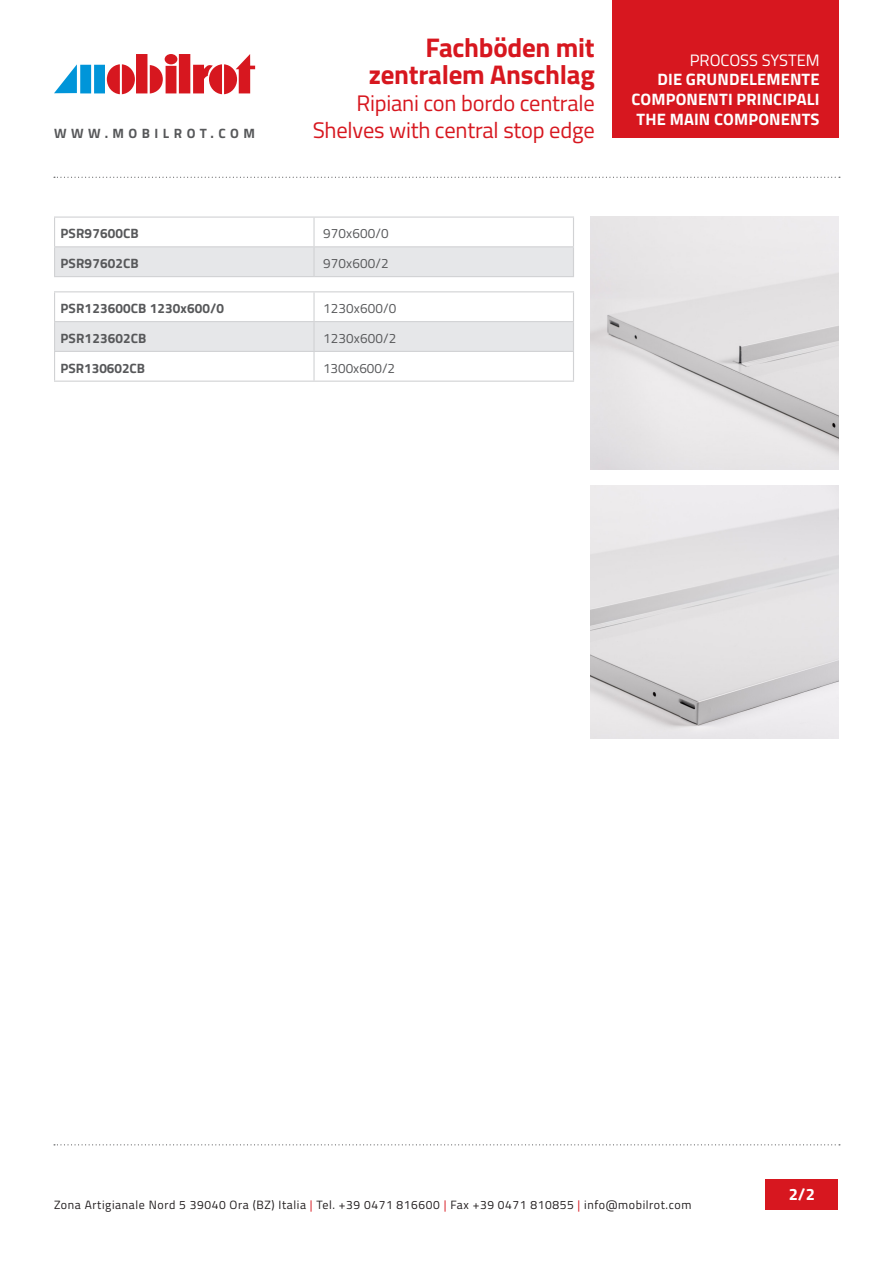
<style>
.page{position:relative;width:893px;height:1263px;background:#fff}
.page>*{position:absolute;margin:0;border:0;box-sizing:border-box;transform-origin:0 0}
.t1{font:700 27px/27px "Titillium Web";letter-spacing:-.01em;color:#d7171f;text-align:right}
.t2{font:22.5px/27px "Titillium Web";letter-spacing:-.01em;color:#d7171f;text-align:right}
.t3{font:700 16.5px/19.8px "Titillium Web";letter-spacing:.01em;color:#fff;text-align:right}
.t4{font:16.5px "Titillium Web";color:#fff}
.t5{font:700 13.5px "Titillium Web";letter-spacing:.01em;color:#57585a}
.t6{font:13.5px "Titillium Web";letter-spacing:.01em;color:#57585a}
.t7{font:700 13.5px "Titillium Web";letter-spacing:.33em;color:#57585a}
.t8{font:12px "Titillium Web";letter-spacing:.05em;color:#231f20}
.s1{color:#d7171f}
</style>
<div class="page">
<svg style="left:54px;top:177px;width:786px;height:1px"></svg>
<svg style="left:54px;top:1144px;width:786px;height:1px"></svg>
<svg style="left:54px;top:54px;width:201px;height:40px"></svg>
<div style="left:612px;top:0;width:227px;height:138px;background:#d7171f"></div>
<div style="left:765px;top:1179px;width:73px;height:30px;background:#d7171f"></div>
<hr style="left:54px;top:216px;width:260px;height:2px;background:#d1d2d4">
<hr style="left:314px;top:216px;width:260px;height:2px;background:#d1d2d4">
<svg style="left:54px;top:218px;width:520px;height:58px"></svg>
<hr style="left:54px;top:276px;width:260px;height:1px;background:#d1d2d4">
<hr style="left:314px;top:276px;width:260px;height:1px;background:#d1d2d4">
<img style="left:590px;top:216px;width:249px;height:254px">
<hr style="left:54px;top:291px;width:260px;height:1px;background:#d1d2d4">
<hr style="left:314px;top:291px;width:260px;height:1px;background:#d1d2d4">
<svg style="left:54px;top:292px;width:520px;height:89px"></svg>
<hr style="left:54px;top:381px;width:260px;height:1px;background:#d1d2d4">
<hr style="left:314px;top:381px;width:260px;height:1px;background:#d1d2d4">
<img style="left:590px;top:485px;width:249px;height:253px">
<p class="t7" style="left:54px;top:123px;width:203px">WWW.MOBILROT.COM</p>
<h1 class="t1" style="left:369px;top:33px;width:228px">Fachböden mit zentralem Anschlag</h1>
<h2 class="t2" style="left:313px;top:89px;width:284px">Ripiani con bordo centrale<br>Shelves with central stop edge</h2>
<p class="t5" style="left:61px;top:223px;width:80px">PSR97600CB</p>
<p class="t6" style="left:323px;top:224px;width:67px">970x600/0</p>
<p class="t5" style="left:61px;top:253px;width:80px">PSR97602CB</p>
<p class="t6" style="left:323px;top:254px;width:67px">970x600/2</p>
<p class="t5" style="left:61px;top:298px;width:165px">PSR123600CB 1230x600/0</p>
<p class="t6" style="left:323px;top:299px;width:75px">1230x600/0</p>
<p class="t5" style="left:61px;top:328px;width:87px">PSR123602CB</p>
<p class="t6" style="left:323px;top:328px;width:75px">1230x600/2</p>
<p class="t5" style="left:61px;top:358px;width:86px">PSR130602CB</p>
<p class="t6" style="left:323px;top:358px;width:74px">1300x600/2</p>
<h3 class="t4" style="left:690px;top:48px;width:131px">PROCOSS SYSTEM</h3>
<h3 class="t3" style="left:632px;top:69px;width:190px">DIE GRUNDELEMENTE<br>COMPONENTI PRINCIPALI<br>THE MAIN COMPONENTS</h3>
<p class="t8" style="left:54px;top:1196px;width:639px">Zona Artigianale Nord 5 39040 Ora (BZ) Italia <span class="s1">|</span> Tel. +39 0471 816600 <span class="s1">|</span> Fax +39 0471 810855 <span class="s1">|</span> info@mobilrot.com</p>
<h3 class="t3" style="left:789px;top:1184px;width:28px">2/2</h3>
</div>
